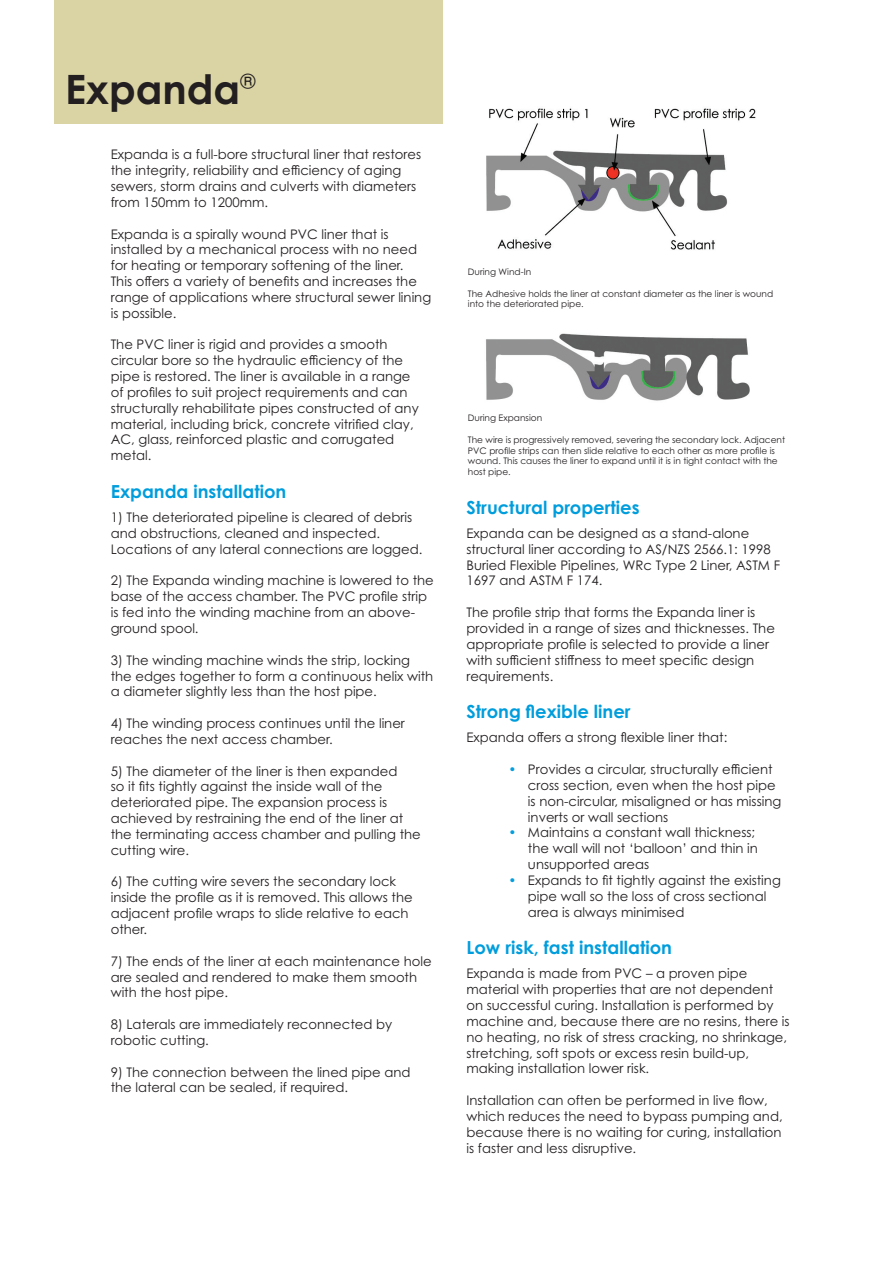
<style>
.page{position:relative;width:893px;height:1263px;background:#fff}
.page>*{position:absolute;margin:0;border:0;box-sizing:border-box;transform-origin:0 0}
.t1{font:700 40.5px "Century Gothic Pro";color:#231f20}
.Heading{font:700 18px "Century Gothic Pro";color:#009ddc}
.t2{font:13.2px/15.9px "Century Gothic Pro";color:#231f20}
.t3{font:9px/10.8px "Century Gothic Pro";color:#231f20}
.s1{color:#069ddc}
</style>
<div class="page">
<div style="left:54px;top:0;width:388px;height:123px;background:#dad4a4"></div>
<img style="left:486px;top:108px;width:270px;height:142px">
<img style="left:486px;top:333px;width:264px;height:68px">
<p class="t1" style="left:65px;top:64px;width:192px">Expanda<sup>®</sup></p>
<p class="t2" style="left:111px;top:146px;width:312px">Expanda is a full-bore structural liner that restores the integrity, reliability and efficiency of aging sewers, storm drains and culverts with diameters from 150mm to 1200mm.</p>
<p class="t2" style="left:111px;top:226px;width:322px">Expanda is a spirally wound PVC liner that is installed by a mechanical process with no need for heating or temporary softening of the liner.<br>This offers a variety of benefits and increases the range of applications where structural sewer lining is possible.</p>
<p class="t2" style="left:111px;top:336px;width:310px">The PVC liner is rigid and provides a smooth circular bore so the hydraulic efficiency of the pipe is restored. The liner is available in a range of profiles to suit project requirements and can structurally rehabilitate pipes constructed of any material, including brick, concrete vitrified clay, AC, glass, reinforced plastic and corrugated metal.</p>
<p class="Heading" style="left:111px;top:480px;width:177px">Expanda installation</p>
<p class="t2" style="left:111px;top:509px;width:313px">1) The deteriorated pipeline is cleared of debris and obstructions, cleaned and inspected.<br>Locations of any lateral connections are logged.</p>
<p class="t2" style="left:111px;top:572px;width:325px">2) The Expanda winding machine is lowered to the base of the access chamber. The PVC profile strip is fed into the winding machine from an above&shy;ground spool.</p>
<p class="t2" style="left:111px;top:652px;width:324px">3) The winding machine winds the strip, locking the edges together to form a continuous helix with a diameter slightly less than the host pipe.</p>
<p class="t2" style="left:111px;top:715px;width:296px">4) The winding process continues until the liner reaches the next access chamber.</p>
<p class="t2" style="left:111px;top:763px;width:312px">5) The diameter of the liner is then expanded<br>so it fits tightly against the inside wall of the deteriorated pipe. The expansion process is achieved by restraining the end of the liner at the terminating access chamber and pulling the cutting wire.</p>
<p class="t2" style="left:111px;top:873px;width:304px">6) The cutting wire severs the secondary lock inside the profile as it is removed. This allows the adjacent profile wraps to slide relative to each other.</p>
<p class="t2" style="left:111px;top:953px;width:322px">7) The ends of the liner at each maintenance hole are sealed and rendered to make them smooth with the host pipe.</p>
<p class="t2" style="left:111px;top:1016px;width:283px">8) Laterals are immediately reconnected by robotic cutting.</p>
<p class="t2" style="left:111px;top:1064px;width:301px">9) The connection between the lined pipe and the lateral can be sealed, if required.</p>
<p class="t3" style="left:468px;top:266px;width:65px">During Wind-In</p>
<p class="t3" style="left:468px;top:288px;width:307px">The Adhesive holds the liner at constant diameter as the liner is wound into the deteriorated pipe.</p>
<p class="t3" style="left:468px;top:412px;width:76px">During Expansion</p>
<p class="t3" style="left:468px;top:434px;width:319px">The wire is progressively removed, severing the secondary lock. Adjacent PVC profile strips can then slide relative to each other as more profile is wound. This causes the liner to expand until it is in tight contact with the host pipe.</p>
<p class="Heading" style="left:466px;top:496px;width:175px">Structural properties</p>
<p class="t2" style="left:466px;top:525px;width:315px">Expanda can be designed as a stand-alone structural liner according to AS/NZS 2566.1: 1998<br>Buried Flexible Pipelines, WRc Type 2 Liner, ASTM F 1697 and ASTM F 174.</p>
<p class="t2" style="left:466px;top:604px;width:310px">The profile strip that forms the Expanda liner is provided in a range of sizes and thicknesses. The appropriate profile is selected to provide a liner with sufficient stiffness to meet specific design requirements.</p>
<p class="Heading" style="left:466px;top:700px;width:166px">Strong flexible liner</p>
<p class="t2" style="left:466px;top:729px;width:262px">Expanda offers a strong flexible liner that:</p>
<p class="t2" style="left:528px;top:761px;width:255px;text-indent:-20px"><span class="s1">•</span> Provides a circular, structurally efficient cross section, even when the host pipe is non-circular, misaligned or has missing inverts or wall sections</p>
<p class="t2" style="left:528px;top:824px;width:231px;text-indent:-20px"><span class="s1">•</span> Maintains a constant wall thickness; the wall will not ‘balloon’ and thin in unsupported areas</p>
<p class="t2" style="left:528px;top:872px;width:254px;text-indent:-20px"><span class="s1">•</span> Expands to fit tightly against the existing pipe wall so the loss of cross sectional area is always minimised</p>
<p class="Heading" style="left:466px;top:936px;width:207px">Low risk, fast installation</p>
<p class="t2" style="left:466px;top:965px;width:325px">Expanda is made from PVC – a proven pipe material with properties that are not dependent on successful curing. Installation is performed by machine and, because there are no resins, there is no heating, no risk of stress cracking, no shrinkage, stretching, soft spots or excess resin build-up, making installation lower risk.</p>
<p class="t2" style="left:466px;top:1092px;width:318px">Installation can often be performed in live flow, which reduces the need to bypass pumping and, because there is no waiting for curing, installation is faster and less disruptive.</p>
</div>
